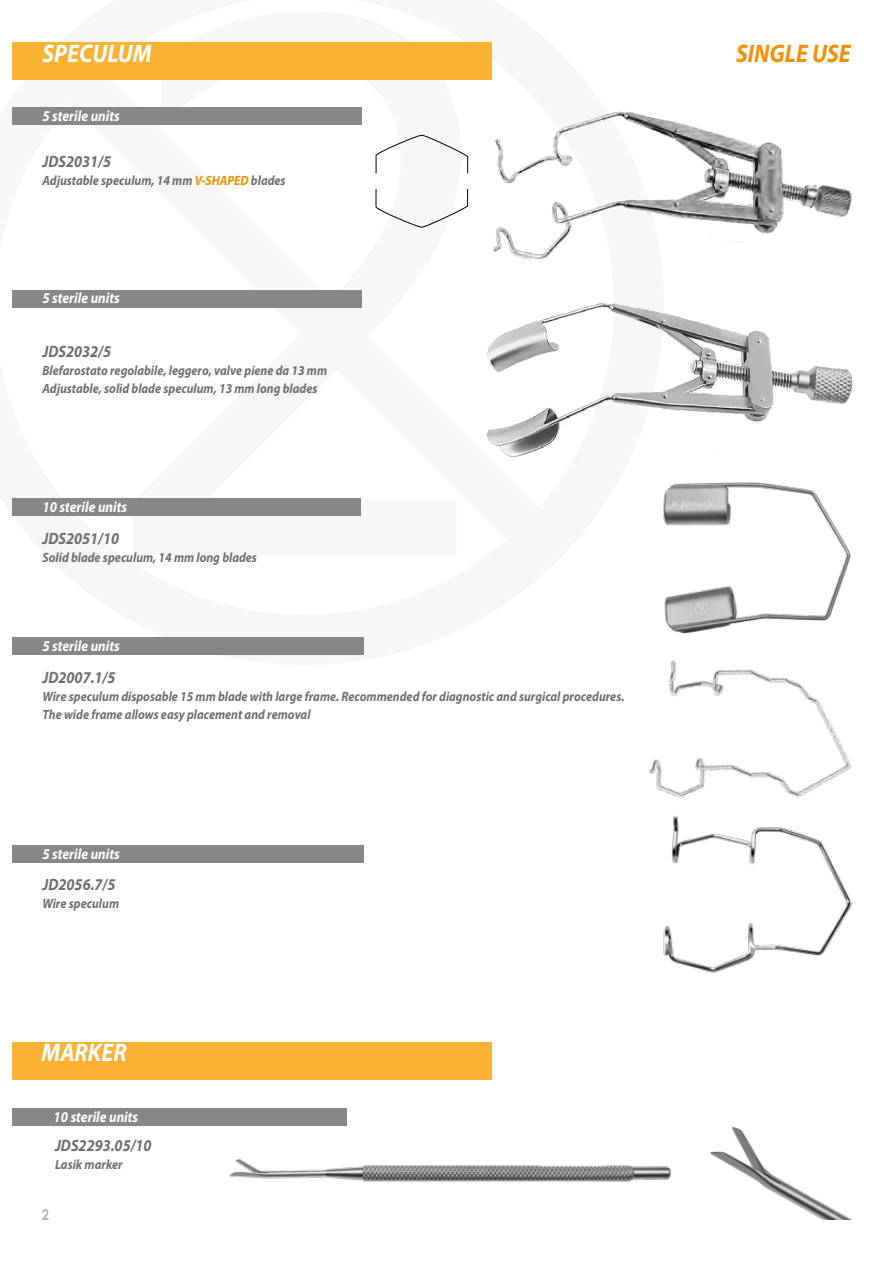
<style>
.page{position:relative;width:893px;height:1263px;background:#fff}
.page>*{position:absolute;margin:0;border:0;box-sizing:border-box;transform-origin:0 0}
.t1{font:italic 700 25.5px "Myriad Pro";color:#fff;scale:.9 1}
.t2{font:italic 700 25.5px "Myriad Pro";color:#f39200;scale:.9 1}
.t3{font:italic 700 16.5px "Myriad Pro";color:#706f6f;scale:.9 1}
.t4{font:italic 700 15px "Myriad Pro";color:#fff;scale:.9 1}
.t5{font:700 15px "Century Gothic";color:#b3b2b2;scale:.87 1}
.t6{font:italic 700 13.5px/18px "Myriad Pro";color:#706f6f;scale:.9 1}
.s1{color:#f39200}
</style>
<div class="page">
<svg style="left:66px;top:124px;width:403px;height:392px"></svg>
<div style="left:13px;top:43px;width:479px;height:37px;background:#f9b234"></div>
<div style="left:13px;top:290px;width:349px;height:17px;background:#878787"></div>
<img style="left:486px;top:303px;width:367px;height:159px">
<div style="left:13px;top:107px;width:349px;height:17px;background:#878787"></div>
<img style="left:493px;top:111px;width:359px;height:149px">
<svg style="left:376px;top:135px;width:92px;height:93px"></svg>
<img style="left:663px;top:482px;width:188px;height:131px">
<div style="left:13px;top:498px;width:348px;height:17px;background:#878787"></div>
<div style="left:13px;top:637px;width:351px;height:17px;background:#878787"></div>
<div style="left:13px;top:846px;width:351px;height:17px;background:#878787"></div>
<img style="left:649px;top:613px;width:202px;height:185px">
<img style="left:663px;top:815px;width:189px;height:158px">
<div style="left:12px;top:1108px;width:334px;height:17px;background:#878787"></div>
<img style="left:710px;top:1127px;width:140px;height:92px">
<img style="left:229px;top:1158px;width:442px;height:24px">
<div style="left:12px;top:1042px;width:480px;height:37px;background:#f9b234"></div>
<h1 class="t1" style="left:43px;top:36px;width:123px">SPECULUM</h1>
<h1 class="t2" style="left:736px;top:36px;width:129px">SINGLE USE</h1>
<p class="t4" style="left:43px;top:106px;width:87px">5 sterile units</p>
<p class="t3" style="left:43px;top:151px;width:78px">JDS2031/5</p>
<p class="t6" style="left:43px;top:171px;width:272px">Adjustable speculum, 14 mm <span class="s1">V-SHAPED</span> blades</p>
<p class="t4" style="left:43px;top:289px;width:87px">5 sterile units</p>
<p class="t3" style="left:43px;top:341px;width:78px">JDS2032/5</p>
<p class="t6" style="left:43px;top:361px;width:318px">Blefarostato regolabile, leggero, valve piene da 13 mm<br>Adjustable, solid blade speculum, 13 mm long blades</p>
<p class="t4" style="left:43px;top:497px;width:95px">10 sterile units</p>
<p class="t3" style="left:43px;top:527px;width:87px">JDS2051/10</p>
<p class="t6" style="left:43px;top:548px;width:240px">Solid blade speculum, 14 mm long blades</p>
<p class="t4" style="left:43px;top:636px;width:87px">5 sterile units</p>
<p class="t3" style="left:43px;top:666px;width:83px">JD2007.1/5</p>
<p class="t6" style="left:43px;top:687px;width:648px">Wire speculum disposable 15 mm blade with large frame. Recommended for diagnostic and surgical procedures.<br>The wide frame allows easy placement and removal</p>
<p class="t4" style="left:43px;top:844px;width:87px">5 sterile units</p>
<p class="t3" style="left:43px;top:874px;width:83px">JD2056.7/5</p>
<p class="t6" style="left:43px;top:894px;width:87px">Wire speculum</p>
<h1 class="t1" style="left:42px;top:1036px;width:96px">MARKER</h1>
<p class="t4" style="left:54px;top:1107px;width:95px">10 sterile units</p>
<p class="t3" style="left:55px;top:1135px;width:109px">JDS2293.05/10</p>
<p class="t6" style="left:55px;top:1155px;width:77px">Lasik marker</p>
<p class="t5" style="left:42px;top:1205px;width:10px">2</p>
</div>
